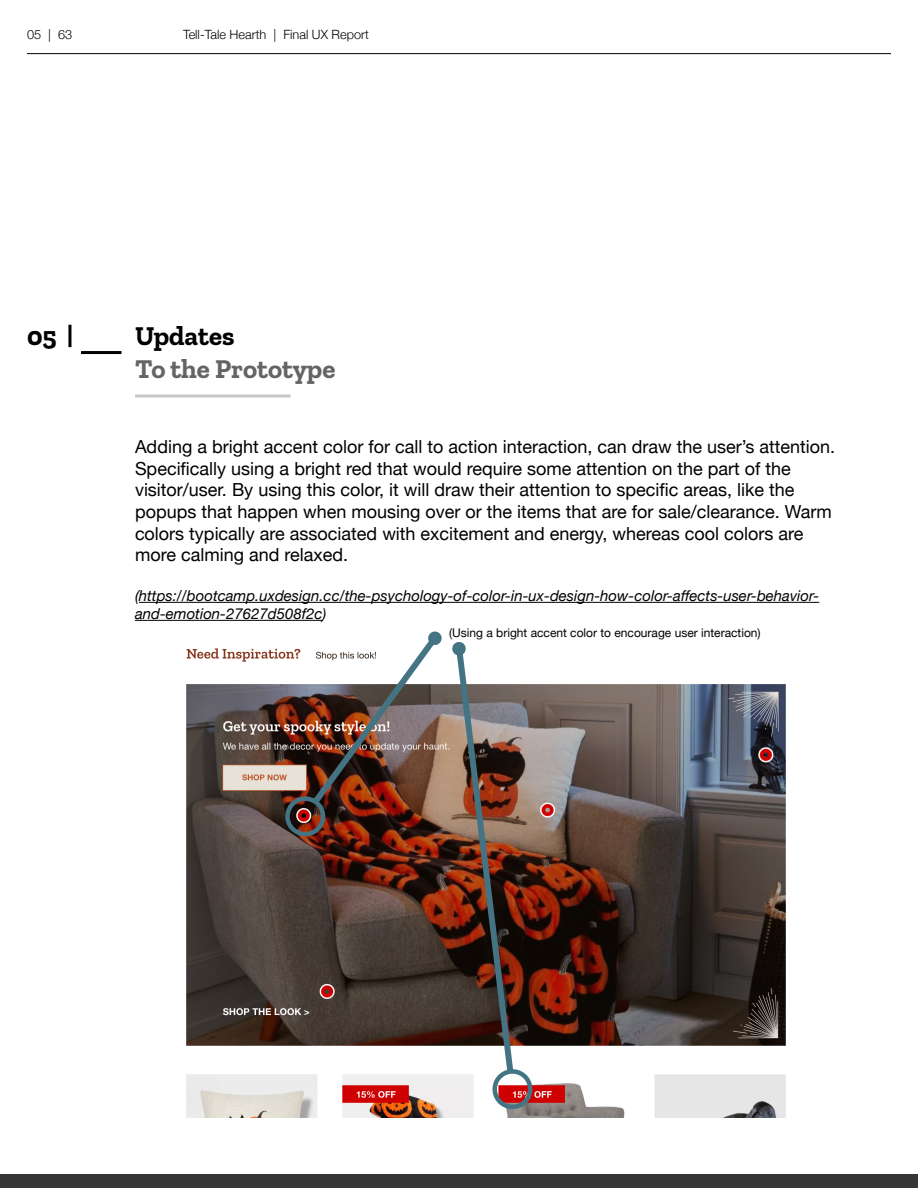
<style>
.page{position:relative;width:918px;height:1188px;background:#fff}
.page>*{position:absolute;margin:0;border:0;box-sizing:border-box;transform-origin:0 0}
.t1{font:700 27px "Zilla Slab";color:#636466}
.t2{font:700 27px "Zilla Slab";color:#000}
.t3{font:18px/21.6px "Helvetica Neue";color:#000}
.t4{font:italic 15px/18px "Helvetica Neue";color:#000}
.t5{font:300 12.75px "Helvetica Neue";color:#000}
.t6{font:12px "Helvetica Neue";color:#000}
</style>
<div class="page">
<hr style="left:27px;top:53px;width:864px;height:1px;background:#000">
<hr style="left:139px;top:602px;width:680px;height:1px;background:#000">
<hr style="left:135px;top:620px;width:188px;height:1px;background:#000">
<hr style="left:135px;top:395px;width:156px;height:3px;background:#c7c8ca">
<hr style="left:81px;top:351px;width:41px;height:3px;background:#000">
<div style="left:0;top:1174px;width:918px;height:14px;background:#363636"></div>
<img style="left:186px;top:648px;width:600px;height:470px">
<img style="left:283px;top:631px;width:159px;height:205px">
<img style="left:451px;top:642px;width:88px;height:469px">
<p class="t5" style="left:27px;top:24px;width:47px">05 | 63</p>
<p class="t5" style="left:183px;top:24px;width:187px">Tell-Tale Hearth | Final UX Report</p>
<h1 class="t2" style="left:27px;top:321px;width:48px">05 |</h1>
<h1 class="t2" style="left:135px;top:321px;width:101px">Updates</h1>
<h1 class="t1" style="left:135px;top:353px;width:202px">To the Prototype</h1>
<p class="t3" style="left:135px;top:437px;width:702px">Adding a bright accent color for call to action interaction, can draw the user’s attention.<br>Specifically using a bright red that would require some attention on the part of the visitor/user. By using this color, it will draw their attention to specific areas, like the popups that happen when mousing over or the items that are for sale/clearance. Warm colors typically are associated with excitement and energy, whereas cool colors are more calming and relaxed.</p>
<p class="t4" style="left:135px;top:587px;width:686px">(https://bootcamp.uxdesign.cc/the-psychology-of-color-in-ux-design-how-color-affects-user-behavior&shy;and-emotion-27627d508f2c)</p>
<p class="t6" style="left:449px;top:624px;width:313px">(Using a bright accent color to encourage user interaction)</p>
</div>
